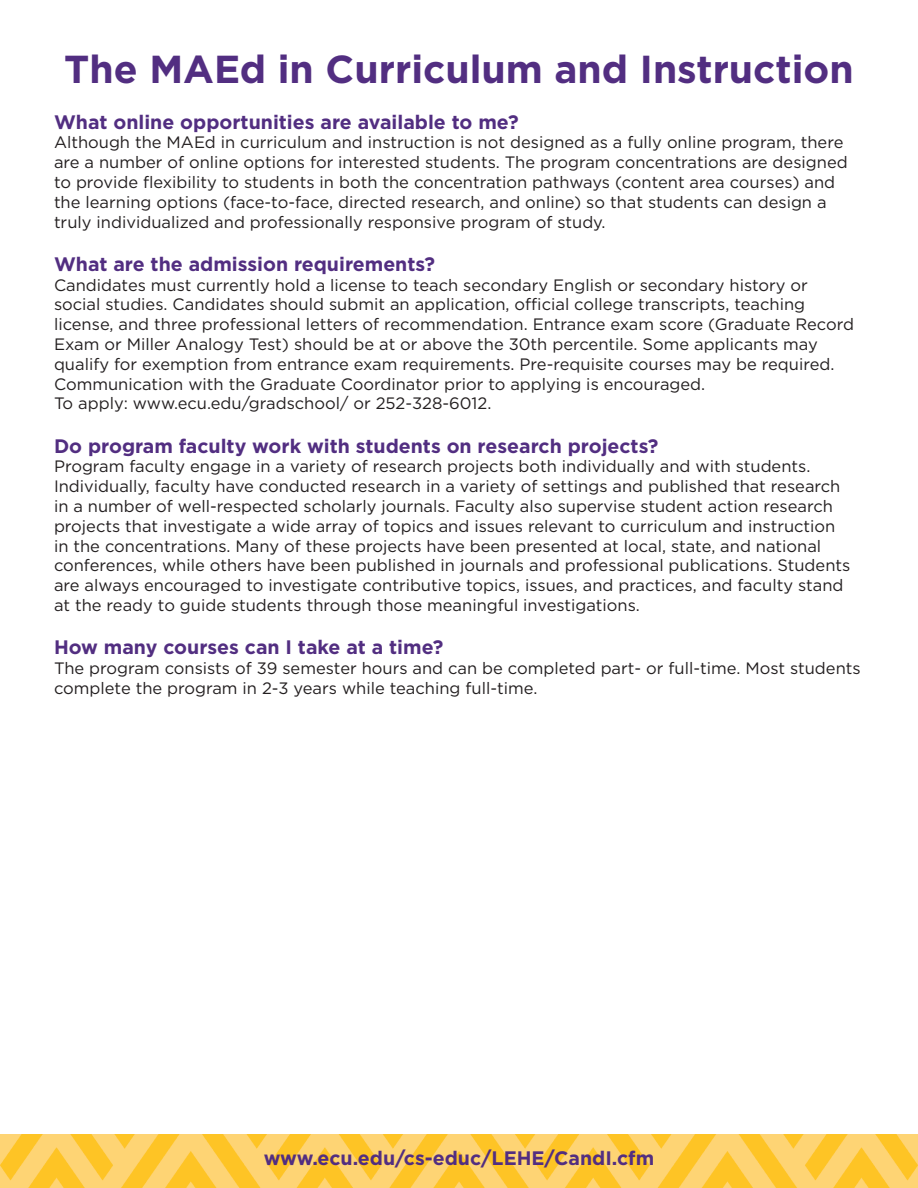
<style>
.page{position:relative;width:918px;height:1188px;background:#fff}
.page>*{position:absolute;margin:0;border:0;box-sizing:border-box;transform-origin:0 0}
.t1{font:700 39px "Gotham";color:#522e81}
.t2{font:700 19.5px "Gotham";color:#522e81}
.t3{font:16.5px/19.8px "Gotham";color:#231f20}
</style>
<div class="page">
<img style="left:0;top:1134px;width:918px;height:54px">
<p class="t1" style="left:64px;top:47px;width:791px">The MAEd in Curriculum and Instruction</p>
<p class="t2" style="left:54px;top:110px;width:466px">What online opportunities are available to me?</p>
<p class="t3" style="left:54px;top:132px;width:795px">Although the MAEd in curriculum and instruction is not designed as a fully online program, there are a number of online options for interested students. The program concentrations are designed to provide flexibility to students in both the concentration pathways (content area courses) and the learning options (face-to-face, directed research, and online) so that students can design a truly individualized and professionally responsive program of study.</p>
<p class="t2" style="left:54px;top:253px;width:383px">What are the admission requirements?</p>
<p class="t3" style="left:54px;top:275px;width:802px">Candidates must currently hold a license to teach secondary English or secondary history or social studies. Candidates should submit an application, official college transcripts, teaching license, and three professional letters of recommendation. Entrance exam score (Graduate Record Exam or Miller Analogy Test) should be at or above the 30th percentile. Some applicants may qualify for exemption from entrance exam requirements. Pre-requisite courses may be required.<br>Communication with the Graduate Coordinator prior to applying is encouraged.</p>
<p class="t3" style="left:54px;top:393px;width:439px">To apply: www.ecu.edu/gradschool/ or 252-328-6012.</p>
<p class="t2" style="left:54px;top:434px;width:606px">Do program faculty work with students on research projects?</p>
<p class="t3" style="left:54px;top:456px;width:798px">Program faculty engage in a variety of research projects both individually and with students.<br>Individually, faculty have conducted research in a variety of settings and published that research in a number of well-respected scholarly journals. Faculty also supervise student action research projects that investigate a wide array of topics and issues relevant to curriculum and instruction in the concentrations. Many of these projects have been presented at local, state, and national conferences, while others have been published in journals and professional publications. Students are always encouraged to investigate contributive topics, issues, and practices, and faculty stand at the ready to guide students through those meaningful investigations.</p>
<p class="t2" style="left:54px;top:636px;width:391px">How many courses can I take at a time?</p>
<p class="t3" style="left:54px;top:658px;width:808px">The program consists of 39 semester hours and can be completed part- or full-time. Most students complete the program in 2-3 years while teaching full-time.</p>
<p class="t2" style="left:264px;top:1147px;width:392px">www.ecu.edu/cs-educ/LEHE/CandI.cfm</p>
</div>
